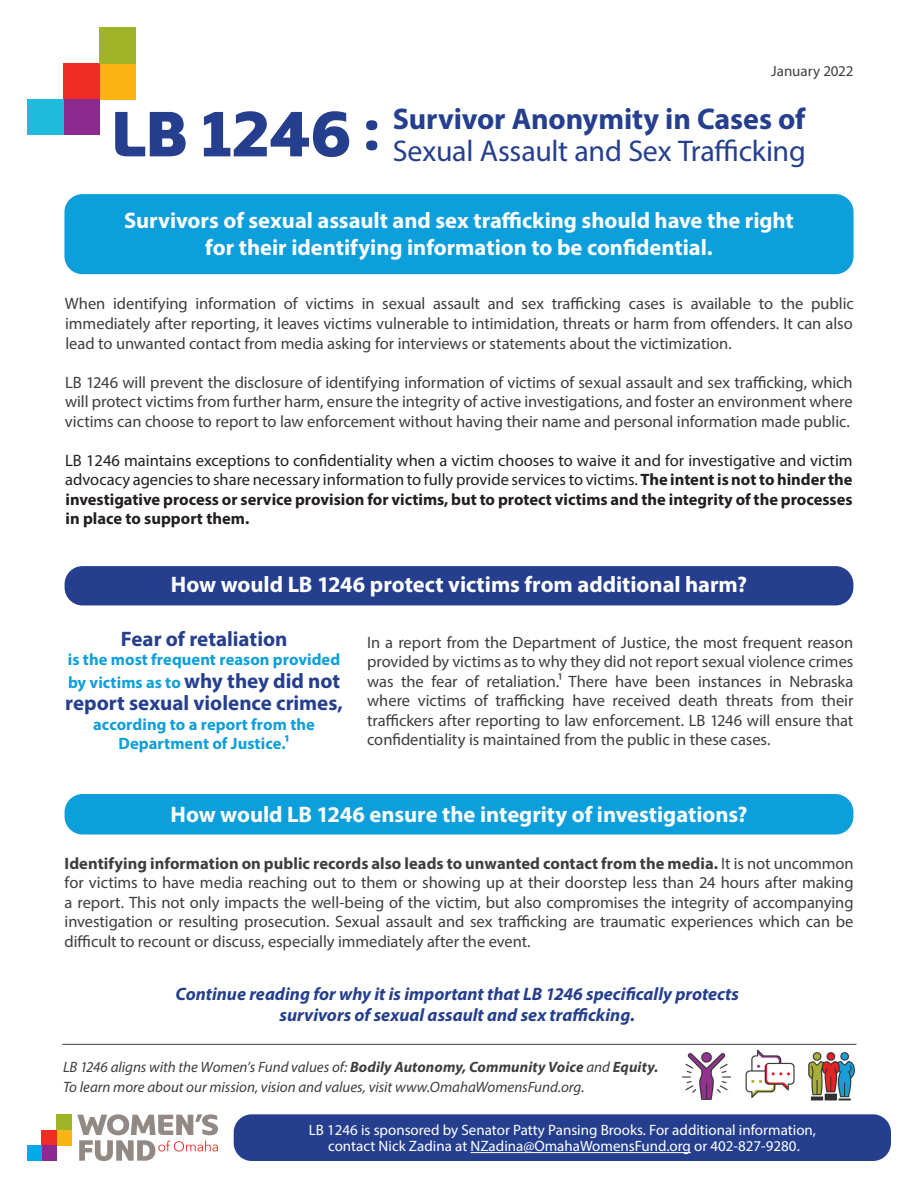
<style>
.page{position:relative;width:918px;height:1188px;background:#fff}
.page>*{position:absolute;margin:0;border:0;box-sizing:border-box;transform-origin:0 0}
.t1{font:30px/31.8px "Myriad Pro";letter-spacing:-.01em;color:#253f8e;text-align:right}
.t2{font:700 22.5px/27px "Myriad Pro";letter-spacing:-.005em;color:#fff;text-align:center}
.t3{font:700 21px "Myriad Pro";color:#253f8e}
.t4{font:italic 700 18px/21px "Myriad Pro";color:#253f8e;text-align:center}
.t5{font:16.5px/19.5px "Myriad Pro";letter-spacing:-.005em;color:#3e3e3f;text-align:justify}
.t6{font:16.5px/19.5px "Myriad Pro";color:#231f20;text-align:justify}
.t7{font:700 16.5px/22.5px "Myriad Pro";color:#0c9fdc}
.t8{font:italic 15px/19.5px "Myriad Pro";color:#3e3e3f}
.t9{font:15px/16.5px "Myriad Pro";color:#fff;text-align:center}
.t10{font:15px "Myriad Pro";color:#3e3e3f}
.s1{font-family:"Kyrial Display Pro";font-weight:900;font-size:64.5px}
.s2{font-weight:700}
.s3{font-size:21px;color:#253f8e}
</style>
<div class="page">
<div style="left:99px;top:63px;width:36px;height:36px;background:#fbb416"></div>
<div style="left:63px;top:63px;width:36px;height:36px;background:#ee2e22"></div>
<div style="left:63px;top:99px;width:36px;height:36px;background:#8c2a90"></div>
<div style="left:27px;top:99px;width:36px;height:36px;background:#1ebbdd"></div>
<div style="left:99px;top:27px;width:36px;height:36px;background:#a0b427"></div>
<div style="left:57px;top:1130px;width:15px;height:15px;background:#fbb416"></div>
<div style="left:41px;top:1130px;width:16px;height:15px;background:#ee2e22"></div>
<div style="left:41px;top:1145px;width:16px;height:16px;background:#8c2a90"></div>
<div style="left:27px;top:1145px;width:14px;height:16px;background:#00abe7"></div>
<div style="left:57px;top:1115px;width:15px;height:15px;background:#a0b427"></div>
<svg style="left:77px;top:1114px;width:141px;height:47px"></svg>
<div style="left:234px;top:1114px;width:657px;height:47px;background:#253f8e;border-radius:18px"></div>
<hr style="left:470px;top:1152px;width:221px;height:1px;background:#fff">
<hr style="left:62px;top:1044px;width:794px;height:1px;background:#3e3e3f">
<img style="left:746px;top:1050px;width:49px;height:48px">
<img style="left:808px;top:1052px;width:47px;height:49px">
<svg style="left:366px;top:120px;width:11px;height:30px"></svg>
<img style="left:683px;top:1052px;width:47px;height:48px">
<div style="left:64px;top:194px;width:790px;height:80px;background:#0c9fdc;border-radius:18px"></div>
<div style="left:65px;top:566px;width:788px;height:39px;background:#253f8e;border-radius:18px"></div>
<div style="left:65px;top:794px;width:788px;height:41px;background:#0c9fdc;border-radius:18px"></div>
<p class="t10" style="left:771px;top:61px;width:84px">January 2022</p>
<h1 class="t1" style="left:111px;top:103px;width:697px"><span class="s1">LB 1246</span> <span class="s2">Survivor Anonymity in Cases of<br></span>Sexual Assault and Sex Trafficking</h1>
<h2 class="t2" style="left:124px;top:206px;width:671px">Survivors of sexual assault and sex trafficking should have the right for their identifying information to be confidential.</h2>
<p class="t5" style="left:65px;top:294px;width:790px">When identifying information of victims in sexual assault and sex trafficking cases is available to the public immediately after reporting, it leaves victims vulnerable to intimidation, threats or harm from offenders. It can also lead to unwanted contact from media asking for interviews or statements about the victimization.</p>
<p class="t5" style="left:65px;top:372px;width:789px">LB 1246 will prevent the disclosure of identifying information of victims of sexual assault and sex trafficking, which will protect victims from further harm, ensure the integrity of active investigations, and foster an environment where victims can choose to report to law enforcement without having their name and personal information made public.</p>
<p class="t6" style="left:65px;top:450px;width:789px">LB 1246 maintains exceptions to confidentiality when a victim chooses to waive it and for investigative and victim advocacy agencies to share necessary information to fully provide services to victims. <span class="s2">The intent is not to hinder the investigative process or service provision for victims, but to protect victims and the integrity of the processes in place to support them.</span></p>
<h2 class="t2" style="left:171px;top:571px;width:578px">How would LB 1246 protect victims from additional harm?</h2>
<p class="t5" style="left:367px;top:632px;width:488px">In a report from the Department of Justice, the most frequent reason provided by victims as to why they did not report sexual violence crimes was the fear of retaliation.1 There have been instances in Nebraska where victims of trafficking have received death threats from their traffickers after reporting to law enforcement. LB 1246 will ensure that confidentiality is maintained from the public in these cases.</p>
<p class="t3" style="left:121px;top:625px;width:168px">Fear of retaliation</p>
<p class="t7" style="left:68px;top:648px;width:274px">is the most frequent reason provided by victims as to <span class="s3">why they did not</span></p>
<p class="t3" style="left:65px;top:690px;width:279px">report sexual violence crimes,</p>
<p class="t7" style="left:93px;top:714px;width:223px;line-height:19.5px;text-align:center">according to a report from the<br>Department of Justice.1</p>
<h2 class="t2" style="left:171px;top:800px;width:578px">How would LB 1246 ensure the integrity of investigations?</h2>
<p class="t5" style="left:65px;top:853px;width:791px"><span class="s2">Identifying information on public records also leads to unwanted contact from the media.</span> It is not uncommon for victims to have media reaching out to them or showing up at their doorstep less than 24 hours after making a report. This not only impacts the well-being of the victim, but also compromises the integrity of accompanying investigation or resulting prosecution. Sexual assault and sex trafficking are traumatic experiences which can be difficult to recount or discuss, especially immediately after the event.</p>
<p class="t4" style="left:176px;top:983px;width:565px">Continue reading for why it is important that LB 1246 specifically protects survivors of sexual assault and sex trafficking.</p>
<p class="t8" style="left:63px;top:1057px;width:597px">LB 1246 aligns with the Women’s Fund values of: <span class="s2">Bodily Autonomy, Community Voice</span> and <span class="s2">Equity.<br></span>To learn more about our mission, vision and values, visit www.OmahaWomensFund.org.</p>
<p class="t9" style="left:309px;top:1121px;width:509px">LB 1246 is sponsored by Senator Patty Pansing Brooks. For additional information, contact Nick Zadina at NZadina@OmahaWomensFund.org or 402-827-9280.</p>
</div>
